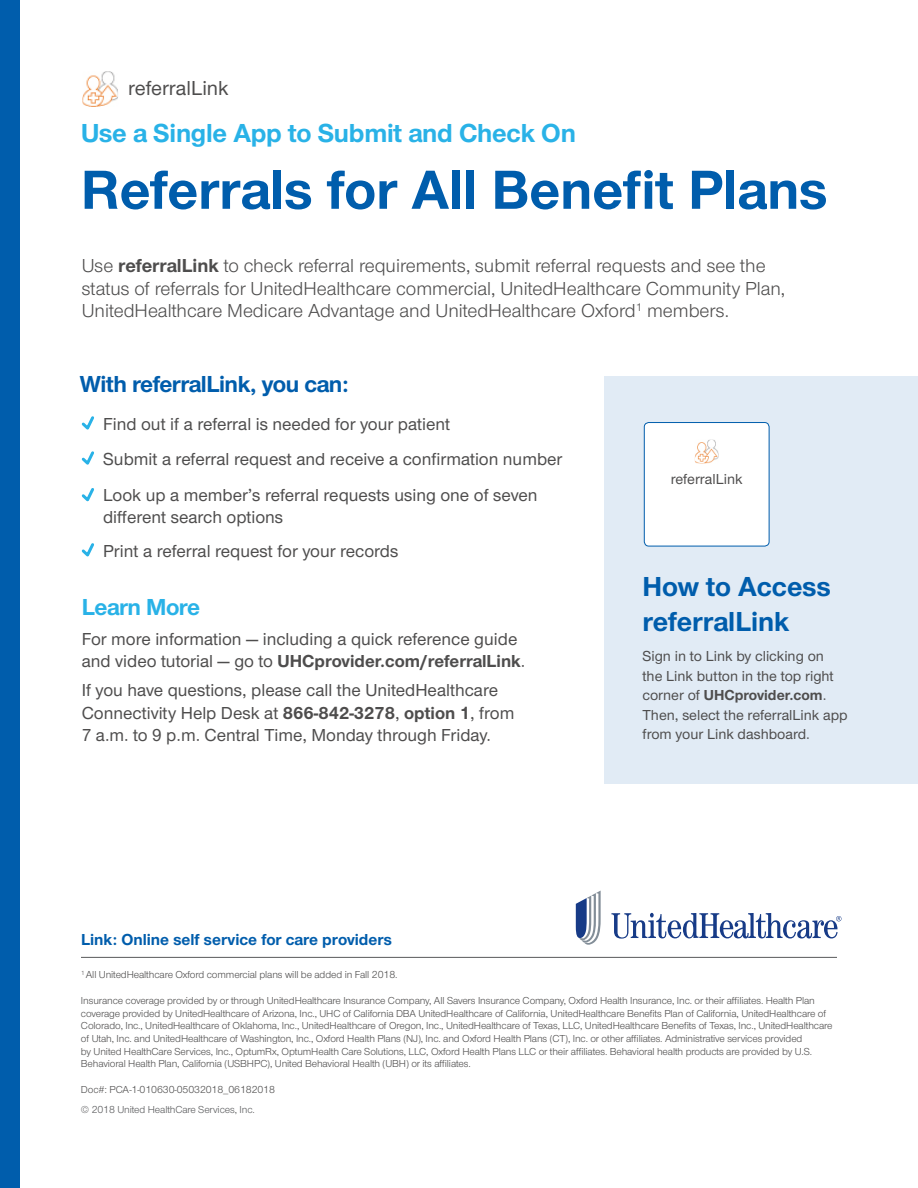
<style>
.page{position:relative;width:918px;height:1188px;background:#fff}
.page>*{position:absolute;margin:0;border:0;box-sizing:border-box;transform-origin:0 0}
.t1{font:700 57px "UHC Sans";color:#005dac}
.t2{font:700 28.5px/34.2px "UHC Sans";color:#005dac}
.t3{font:700 27px "UHC Sans";letter-spacing:-.01em;color:#29b2e7}
.t4{font:700 24px "UHC Sans";letter-spacing:-.02em;color:#005dac}
.t5{font:700 24px "UHC Sans";letter-spacing:-.02em;color:#29b2e7}
.t6{font:500 21px "UHC Sans";color:#4e4d4d}
.t7{font:19.5px/22.5px "UHC Sans";color:#4e4d4d}
.t8{font:500 18px/22.5px "UHC Sans";color:#4e4d4d}
.t9{font:700 16.5px "UHC Sans";color:#005dac}
.t10{font:500 15px/19.5px "UHC Sans";color:#4e4d4d}
.t11{font:10.5px/12.6px "UHC Sans";letter-spacing:-.01em;color:#4e4d4d}
.t12{font:10.5px "UHC Sans";letter-spacing:-.01em;color:#58595b}
.s1{font-weight:700}
</style>
<div class="page">
<div style="left:605px;top:376px;width:313px;height:408px;background:#e1ebf5"></div>
<div style="left:0;top:0;width:20px;height:1188px;background:#005dac"></div>
<svg style="left:81px;top:416px;width:13px;height:14px"></svg>
<svg style="left:81px;top:451px;width:13px;height:14px"></svg>
<svg style="left:81px;top:488px;width:13px;height:14px"></svg>
<svg style="left:81px;top:543px;width:13px;height:14px"></svg>
<svg style="left:611px;top:913px;width:230px;height:26px"></svg>
<svg style="left:576px;top:891px;width:25px;height:54px"></svg>
<hr style="left:81px;top:957px;width:756px;height:1px;background:#58595b">
<img style="left:82px;top:71px;width:36px;height:36px">
<div style="left:644px;top:423px;width:125px;height:123px;background:#fff;border-radius:5px"></div>
<div style="left:644px;top:422px;width:125px;height:124px;border:1px solid #005dac;border-radius:5px"></div>
<img style="left:695px;top:440px;width:24px;height:23px">
<h3 class="t6" style="left:128px;top:74px;width:102px">referralLink</h3>
<h3 class="t3" style="left:81px;top:115px;width:496px">Use a Single App to Submit and Check On</h3>
<h1 class="t1" style="left:81px;top:151px;width:748px">Referrals for All Benefit Plans</h1>
<p class="t7" style="left:82px;top:254px;width:705px">Use <span class="s1">referralLink</span> to check referral requirements, submit referral requests and see the status of referrals for UnitedHealthcare commercial, UnitedHealthcare Community Plan,<br>UnitedHealthcare Medicare Advantage and UnitedHealthcare Oxford<sup>1</sup> members.</p>
<h3 class="t4" style="left:80px;top:368px;width:270px">With referralLink, you can:</h3>
<h3 class="t8" style="left:103px;top:405px;width:461px;line-height:35.8px">Find out if a referral is needed for your patient<br>Submit a referral request and receive a confirmation number<br>Look up a member’s referral requests using one of seven</h3>
<h3 class="t8" style="left:103px;top:499px;width:297px;line-height:33.6px">different search options<br>Print a referral request for your records</h3>
<h3 class="t5" style="left:82px;top:591px;width:120px">Learn More</h3>
<h3 class="t8" style="left:82px;top:627px;width:445px">For more information — including a quick reference guide and video tutorial — go to <span class="s1">UHCprovider.com/referralLink</span>.</h3>
<h3 class="t8" style="left:82px;top:678px;width:434px">If you have questions, please call the UnitedHealthcare<br>Connectivity Help Desk at <span class="s1">866-842-3278</span>, <span class="s1">option 1</span>, from<br>7 a.m. to 9 p.m. Central Time, Monday through Friday.</h3>
<h3 class="t9" style="left:81px;top:928px;width:313px">Link: Online self service for care providers</h3>
<h3 class="t10" style="left:671px;top:469px;width:73px">referralLink</h3>
<h2 class="t2" style="left:642px;top:569px;width:190px">How to Access referralLink</h2>
<h3 class="t10" style="left:642px;top:646px;width:207px">Sign in to Link by clicking on<br>the Link button in the top right corner of <span class="s1">UHCprovider.com</span>.<br>Then, select the referralLink app from your Link dashboard.</h3>
<p class="t11" style="left:81px;top:968px;width:318px"><sup>1</sup> All UnitedHealthcare Oxford commercial plans will be added in Fall 2018.</p>
<p class="t11" style="left:81px;top:994px;width:753px">Insurance coverage provided by or through UnitedHealthcare Insurance Company, All Savers Insurance Company, Oxford Health Insurance, Inc. or their affiliates. Health Plan coverage provided by UnitedHealthcare of Arizona, Inc., UHC of California DBA UnitedHealthcare of California, UnitedHealthcare Benefits Plan of California, UnitedHealthcare of Colorado, Inc., UnitedHealthcare of Oklahoma, Inc., UnitedHealthcare of Oregon, Inc., UnitedHealthcare of Texas, LLC, UnitedHealthcare Benefits of Texas, Inc., UnitedHealthcare of Utah, Inc. and UnitedHealthcare of Washington, Inc., Oxford Health Plans (NJ), Inc. and Oxford Health Plans (CT), Inc. or other affiliates. Administrative services provided<br>by United HealthCare Services, Inc., OptumRx, OptumHealth Care Solutions, LLC, Oxford Health Plans LLC or their affiliates. Behavioral health products are provided by U.S.<br>Behavioral Health Plan, California (USBHPC), United Behavioral Health (UBH) or its affiliates.</p>
<p class="t11" style="left:81px;top:1083px;width:196px">Doc#: PCA-1-010630-05032018_06182018</p>
<p class="t12" style="left:81px;top:1102px;width:175px">© 2018 United HealthCare Services, Inc.</p>
</div>
